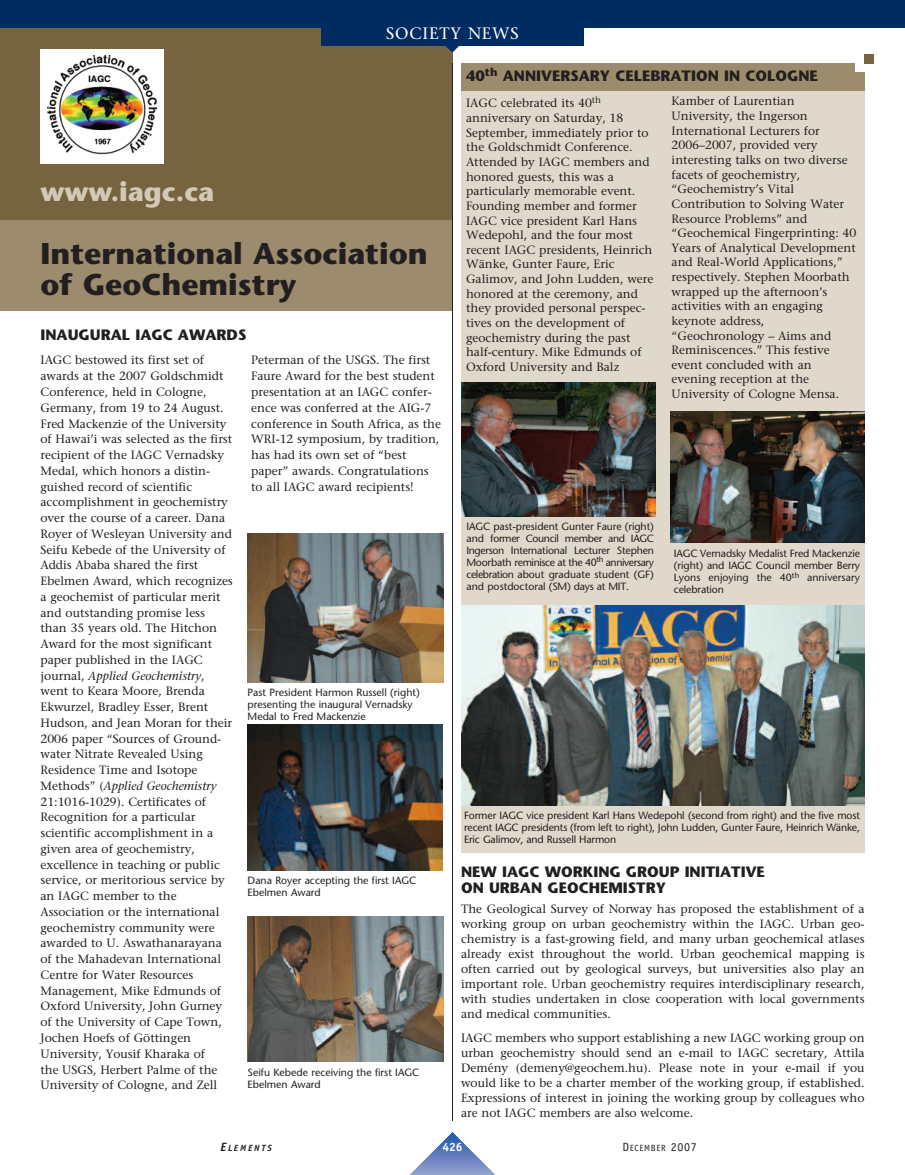
<style>
.page{position:relative;width:905px;height:1175px;background:#fff}
.page>*{position:absolute;margin:0;border:0;box-sizing:border-box;transform-origin:0 0}
.t1{font:700 30px/31.5px "Stone Sans";color:#231f20}
.t2{font:700 27px "Stone Sans";color:#d3c9b7}
.t3{font:16.5px "Stone Serif";letter-spacing:.05em;color:#fff}
.t4{font:700 15px/15.8px "Stone Sans";color:#231f20}
.t5{font:12px/15.8px "Stone Serif";color:#231f20}
.t6{font:700 12px "Officina Sans";color:#fff}
.t7{font:10.5px/12px "Stone Sans";color:#231f20}
.t8{font:9px "Officina Sans";letter-spacing:.065em;color:#231f20}
.t9{font:italic 700 9px "Officina Sans";letter-spacing:.2em;color:#231f20}
.s1{font-style:italic}
.s2{font-size:12px}
</style>
<div class="page">
<div style="left:461px;top:89px;width:403px;height:764px;background:#e0d9cb"></div>
<div style="left:0;top:5px;width:452px;height:264px;background:#766340"></div>
<div style="left:0;top:220px;width:452px;height:90px;background:#9d8b6d"></div>
<div style="left:40px;top:49px;width:124px;height:115px;background:#fff"></div>
<img style="left:48px;top:56px;width:109px;height:99px">
<hr style="left:452px;top:63px;width:1px;height:1057px;background:#231f20">
<div style="left:461px;top:63px;width:403px;height:28px;background:#9d8b6d"></div>
<div style="left:855px;top:63px;width:9px;height:9px;background:#fff"></div>
<div style="left:864px;top:54px;width:9px;height:9px;background:#766340"></div>
<hr style="left:396px;top:1174px;width:113px;height:1px;background:#93a3d1">
<hr style="left:396px;top:1173px;width:113px;height:1px;background:#90a1d0">
<hr style="left:396px;top:1172px;width:113px;height:1px;background:#8d9ecf">
<hr style="left:396px;top:1171px;width:113px;height:1px;background:#8b9cce">
<hr style="left:396px;top:1170px;width:113px;height:1px;background:#89c">
<hr style="left:396px;top:1169px;width:113px;height:1px;background:#8597cb">
<hr style="left:396px;top:1168px;width:113px;height:1px;background:#8294c9">
<hr style="left:396px;top:1167px;width:113px;height:1px;background:#8092c8">
<hr style="left:396px;top:1166px;width:113px;height:1px;background:#7c90c7">
<hr style="left:396px;top:1165px;width:113px;height:1px;background:#7a8ec6">
<hr style="left:396px;top:1164px;width:113px;height:1px;background:#778cc5">
<hr style="left:396px;top:1163px;width:113px;height:1px;background:#748ac4">
<hr style="left:396px;top:1162px;width:113px;height:1px;background:#7289c3">
<hr style="left:396px;top:1161px;width:113px;height:1px;background:#7086c2">
<hr style="left:396px;top:1160px;width:113px;height:1px;background:#6d85c1">
<hr style="left:396px;top:1159px;width:113px;height:1px;background:#6982c0">
<hr style="left:396px;top:1158px;width:113px;height:1px;background:#6880bf">
<hr style="left:396px;top:1157px;width:113px;height:1px;background:#647fbe">
<hr style="left:396px;top:1156px;width:113px;height:1px;background:#617dbd">
<hr style="left:396px;top:1155px;width:113px;height:1px;background:#5e7bbc">
<hr style="left:396px;top:1154px;width:113px;height:1px;background:#5b79bb">
<hr style="left:396px;top:1153px;width:113px;height:1px;background:#5877b9">
<hr style="left:396px;top:1152px;width:113px;height:1px;background:#5575b8">
<hr style="left:396px;top:1151px;width:113px;height:1px;background:#5273b7">
<hr style="left:396px;top:1150px;width:113px;height:1px;background:#5072b7">
<hr style="left:396px;top:1149px;width:113px;height:1px;background:#4c70b5">
<hr style="left:396px;top:1148px;width:113px;height:1px;background:#476fb5">
<hr style="left:396px;top:1147px;width:113px;height:1px;background:#446db4">
<hr style="left:396px;top:1146px;width:113px;height:1px;background:#416cb3">
<hr style="left:396px;top:1145px;width:113px;height:1px;background:#3c6ab2">
<hr style="left:396px;top:1144px;width:113px;height:1px;background:#3369b1">
<hr style="left:396px;top:1143px;width:113px;height:1px;background:#3167b0">
<hr style="left:396px;top:1142px;width:113px;height:1px;background:#2f66b0">
<hr style="left:396px;top:1141px;width:113px;height:1px;background:#2d65af">
<hr style="left:396px;top:1140px;width:113px;height:1px;background:#2a63ae">
<hr style="left:396px;top:1139px;width:113px;height:1px;background:#2762ad">
<hr style="left:396px;top:1138px;width:113px;height:1px;background:#2460ac">
<hr style="left:396px;top:1137px;width:113px;height:1px;background:#225eab">
<hr style="left:396px;top:1136px;width:113px;height:1px;background:#1e5da9">
<hr style="left:396px;top:1135px;width:113px;height:1px;background:#1c5ba8">
<hr style="left:396px;top:1134px;width:113px;height:1px;background:#175aa8">
<hr style="left:396px;top:1133px;width:113px;height:1px;background:#1158a7">
<hr style="left:396px;top:1132px;width:113px;height:1px;background:#0856a6">
<div style="left:0;top:0;width:904px;height:27px;background:#002c62"></div>
<div style="left:321px;top:0;width:263px;height:45px;background:#002c62"></div>
<svg style="left:444px;top:45px;width:16px;height:7px"></svg>
<img style="left:461px;top:605px;width:403px;height:200px">
<img style="left:670px;top:411px;width:194px;height:131px">
<img style="left:461px;top:382px;width:194px;height:134px">
<img style="left:248px;top:533px;width:196px;height:149px">
<img style="left:248px;top:725px;width:194px;height:145px">
<img style="left:248px;top:916px;width:196px;height:145px">
<h3 class="t3" style="left:386px;top:27px;width:134px">SOCIETY NEWS</h3>
<h2 class="t2" style="left:40px;top:181px;width:175px">www.iagc.ca</h2>
<h1 class="t1" style="left:40px;top:241px;width:389px">International Association of GeoChemistry</h1>
<p class="t4" style="left:40px;top:328px;width:207px">INAUGURAL IAGC AWARDS</p>
<p class="t5" style="left:40px;top:354px;width:194px">IAGC bestowed its first set of awards at the 2007 Goldschmidt<br>Conference, held in Cologne,<br>Germany, from 19 to 24 August.<br>Fred Mackenzie of the University of Hawai’i was selected as the first recipient of the IAGC Vernadsky<br>Medal, which honors a distin&shy;guished record of scientific accomplishment in geochemistry over the course of a career. Dana<br>Royer of Wesleyan University and<br>Seifu Kebede of the University of<br>Addis Ababa shared the first<br>Ebelmen Award, which recognizes a geochemist of particular merit and outstanding promise less than 35 years old. The Hitchon<br>Award for the most significant paper published in the IAGC journal, <span class="s1">Applied Geochemistry</span>, went to Keara Moore, Brenda<br>Ekwurzel, Bradley Esser, Brent<br>Hudson, and Jean Moran for their<br>2006 paper “Sources of Ground&shy;water Nitrate Revealed Using<br>Residence Time and Isotope<br>Methods” (<span class="s1">Applied Geochemistry<br></span>21:1016-1029). Certificates of<br>Recognition for a particular scientific accomplishment in a given area of geochemistry, excellence in teaching or public service, or meritorious service by an IAGC member to the<br>Association or the international geochemistry community were awarded to U. Aswathanarayana of the Mahadevan International<br>Centre for Water Resources<br>Management, Mike Edmunds of<br>Oxford University, John Gurney of the University of Cape Town,<br>Jochen Hoefs of Göttingen<br>University, Yousif Kharaka of<br>the USGS, Herbert Palme of the<br>University of Cologne, and Zell</p>
<p class="t5" style="left:251px;top:354px;width:191px">Peterman of the USGS. The first<br>Faure Award for the best student presentation at an IAGC confer&shy;ence was conferred at the AIG-7 conference in South Africa, as the<br>WRI-12 symposium, by tradition, has had its own set of “best paper” awards. Congratulations to all IAGC award recipients!</p>
<p class="t7" style="left:248px;top:688px;width:174px">Past President Harmon Russell (right) presenting the inaugural Vernadsky<br>Medal to Fred Mackenzie</p>
<p class="t7" style="left:248px;top:875px;width:170px">Dana Royer accepting the first IAGC<br>Ebelmen Award</p>
<p class="t7" style="left:248px;top:1067px;width:173px">Seifu Kebede receiving the first IAGC<br>Ebelmen Award</p>
<p class="t4" style="left:466px;top:70px;width:353px">40<sup>th</sup> ANNIVERSARY CELEBRATION IN COLOGNE</p>
<p class="t5" style="left:466px;top:97px;width:189px;line-height:14.7px">IAGC celebrated its 40<sup>th </sup>anniversary on Saturday, 18<br>September, immediately prior to the Goldschmidt Conference.<br>Attended by IAGC members and honored guests, this was a particularly memorable event.<br>Founding member and former<br>IAGC vice president Karl Hans<br>Wedepohl, and the four most recent IAGC presidents, Heinrich<br>Wänke, Gunter Faure, Eric<br>Galimov, and John Ludden, were honored at the ceremony, and they provided personal perspec&shy;tives on the development of geochemistry during the past half-century. Mike Edmunds of<br>Oxford University and Balz</p>
<p class="t5" style="left:671px;top:95px;width:186px;line-height:14.7px">Kamber of Laurentian<br>University, the Ingerson<br>International Lecturers for<br>2006–2007, provided very interesting talks on two diverse facets of geochemistry, “Geochemistry’s Vital<br>Contribution to Solving Water<br>Resource Problems” and “Geochemical Fingerprinting: 40<br>Years of Analytical Development and Real-World Applications,” respectively. Stephen Moorbath wrapped up the afternoon’s activities with an engaging keynote address, “Geochronology – Aims and<br>Reminiscences.” This festive event concluded with an evening reception at the<br>University of Cologne Mensa.</p>
<p class="t7" style="left:466px;top:521px;width:189px;text-align:justify">IAGC past-president Gunter Faure (right) and former Council member and IAGC Ingerson International Lecturer Stephen Moorbath reminisce at the 40<sup>th</sup> anniversary celebration about graduate student (GF) and postdoctoral (SM) days at MIT.</p>
<p class="t7" style="left:673px;top:548px;width:188px;text-align:justify">IAGC Vernadsky Medalist Fred Mackenzie (right) and IAGC Council member Berry Lyons enjoying the 40<sup>th</sup> anniversary celebration</p>
<p class="t7" style="left:464px;top:810px;width:397px;text-align:justify">Former IAGC vice president Karl Hans Wedepohl (second from right) and the five most recent IAGC presidents (from left to right), John Ludden, Gunter Faure, Heinrich Wänke, Eric Galimov, and Russell Harmon</p>
<p class="t4" style="left:461px;top:865px;width:305px">NEW IAGC WORKING GROUP INITIATIVE<br>ON URBAN GEOCHEMISTRY</p>
<p class="t5" style="left:461px;top:902px;width:405px;line-height:15px;text-align:justify">The Geological Survey of Norway has proposed the establishment of a working group on urban geochemistry within the IAGC. Urban geo&shy;chemistry is a fast-growing field, and many urban geochemical atlases already exist throughout the world. Urban geochemical mapping is often carried out by geological surveys, but universities also play an important role. Urban geochemistry requires interdisciplinary research, with studies undertaken in close cooperation with local governments and medical communities.</p>
<p class="t5" style="left:461px;top:1031px;width:405px;line-height:15px;text-align:justify">IAGC members who support establishing a new IAGC working group on urban geochemistry should send an e-mail to IAGC secretary, Attila Demény (demeny@geochem.hu). Please note in your e-mail if you would like to be a charter member of the working group, if established.<br>Expressions of interest in joining the working group by colleagues who are not IAGC members are also welcome.</p>
<p class="t9" style="left:220px;top:1144px;width:53px"><span class="s2">E</span>LEMENTS</p>
<p class="t6" style="left:442px;top:1142px;width:22px">426</p>
<p class="t8" style="left:622px;top:1144px;width:76px"><span class="s2">D</span>ECEMBER <span class="s2">2007</span></p>
</div>
